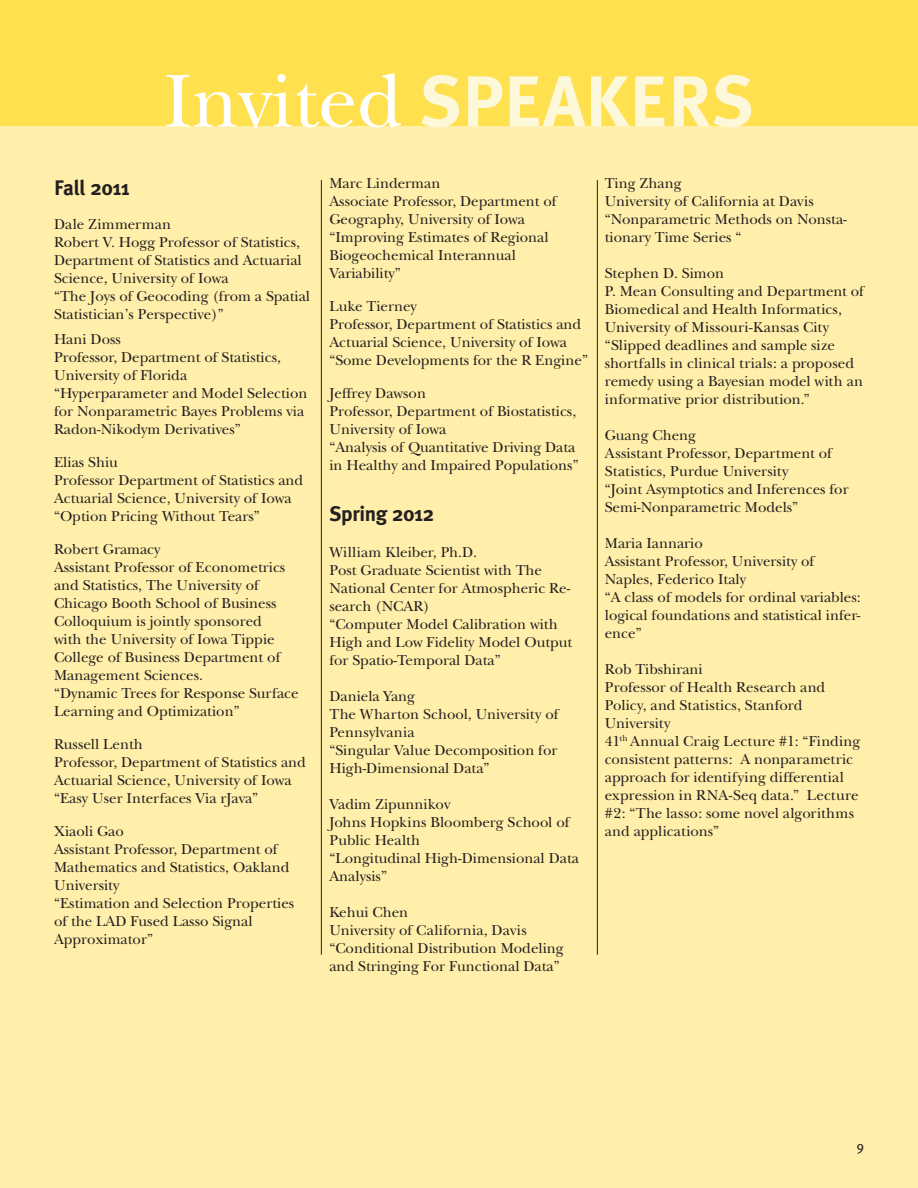
<style>
.page{position:relative;width:918px;height:1188px;background:#ffefaa}
.page>*{position:absolute;margin:0;border:0;box-sizing:border-box;transform-origin:0 0}
.t1{font:700 72px "Meta Plus";color:#fef8db}
.alumni_date{font:700 21px "Meta Plus";letter-spacing:-.015em;color:#231f20}
.Normal__Web{font:15px/18px "New Baskerville";color:#231f20}
.Plain_Text{font:15px/18px "New Baskerville";color:#231f20}
.Heading_1{font:15px/18px "New Baskerville";color:#231f20}
.t2{font:13.5px "Meta Plus";color:#231f20}
.s1{font-family:"New Baskerville";font-weight:400;font-size:78px;color:#fff}
</style>
<div class="page">
<div style="left:0;top:0;width:918px;height:126px;background:#ffe04e"></div>
<hr style="left:321px;top:180px;width:1px;height:775px;background:#231f20">
<hr style="left:597px;top:180px;width:1px;height:775px;background:#231f20">
<p class="t1" style="left:164px;top:60px;width:592px"><span class="s1">Invited</span> SPEAKERS</p>
<p class="alumni_date" style="left:54px;top:175px;width:77px">Fall 2011</p>
<p class="Plain_Text" style="left:54px;top:215px;width:258px">Dale Zimmerman<br>Robert V. Hogg Professor of Statistics,<br>Department of Statistics and Actuarial<br>Science, University of Iowa<br>“The Joys of Geocoding (from a Spatial<br>Statistician’s Perspective)”</p>
<p class="Normal__Web" style="left:54px;top:331px;width:255px">Hani Doss<br>Professor, Department of Statistics,<br>University of Florida<br>“Hyperparameter and Model Selection for Nonparametric Bayes Problems via<br>Radon-Nikodym Derivatives”</p>
<p class="Normal__Web" style="left:54px;top:454px;width:251px">Elias Shiu<br>Professor Department of Statistics and<br>Actuarial Science, University of Iowa “Option Pricing Without Tears”</p>
<p class="Normal__Web" style="left:54px;top:541px;width:246px">Robert Gramacy<br>Assistant Professor of Econometrics and Statistics, The University of<br>Chicago Booth School of Business<br>Colloquium is jointly sponsored<br>with the University of Iowa Tippie<br>College of Business Department of<br>Management Sciences.<br>“Dynamic Trees for Response Surface<br>Learning and Optimization”</p>
<p class="Normal__Web" style="left:54px;top:736px;width:253px">Russell Lenth<br>Professor, Department of Statistics and<br>Actuarial Science, University of Iowa “Easy User Interfaces Via rJava”</p>
<p class="Normal__Web" style="left:54px;top:823px;width:242px">Xiaoli Gao<br>Assistant Professor, Department of<br>Mathematics and Statistics, Oakland<br>University<br>“Estimation and Selection Properties of the LAD Fused Lasso Signal<br>Approximator”</p>
<p class="Normal__Web" style="left:329px;top:174px;width:229px">Marc Linderman<br>Associate Professor, Department of<br>Geography, University of Iowa “Improving Estimates of Regional<br>Biogeochemical Interannual<br>Variability”</p>
<p class="Normal__Web" style="left:329px;top:297px;width:260px">Luke Tierney<br>Professor, Department of Statistics and<br>Actuarial Science, University of Iowa “Some Developments for the R Engine”</p>
<p class="Normal__Web" style="left:329px;top:384px;width:251px">Jeffrey Dawson<br>Professor, Department of Biostatistics,<br>University of Iowa<br>“Analysis of Quantitative Driving Data in Healthy and Impaired Populations”</p>
<p class="alumni_date" style="left:329px;top:501px;width:106px">Spring 2012</p>
<p class="Plain_Text" style="left:329px;top:543px;width:149px">William Kleiber, Ph.D.</p>
<p class="Normal__Web" style="left:329px;top:561px;width:242px">Post Graduate Scientist with The<br>National Center for Atmospheric Re&shy;search (NCAR)</p>
<p class="Normal__Web" style="left:329px;top:615px;width:244px">“Computer Model Calibration with<br>High and Low Fidelity Model Output for Spatio-Temporal Data”</p>
<p class="Heading_1" style="left:329px;top:687px;width:87px">Daniela Yang</p>
<p class="Plain_Text" style="left:329px;top:705px;width:231px">The Wharton School, University of<br>Pennsylvania</p>
<p class="Normal__Web" style="left:329px;top:741px;width:230px">“Singular Value Decomposition for<br>High-Dimensional Data”</p>
<p class="Heading_1" style="left:329px;top:795px;width:122px">Vadim Zipunnikov</p>
<p class="Plain_Text" style="left:329px;top:813px;width:242px">Johns Hopkins Bloomberg School of<br>Public Health</p>
<p class="Normal__Web" style="left:329px;top:849px;width:251px">“Longitudinal High-Dimensional Data<br>Analysis”</p>
<p class="Heading_1" style="left:329px;top:903px;width:80px">Kehui Chen</p>
<p class="Plain_Text" style="left:329px;top:921px;width:199px">University of California, Davis</p>
<p class="Normal__Web" style="left:329px;top:939px;width:236px">“Conditional Distribution Modeling and Stringing For Functional Data”</p>
<p class="Heading_1" style="left:605px;top:174px;width:78px">Ting Zhang</p>
<p class="Plain_Text" style="left:605px;top:192px;width:211px">University of California at Davis</p>
<p class="Normal__Web" style="left:605px;top:210px;width:244px">“Nonparametric Methods on Nonsta&shy;tionary Time Series “</p>
<p class="Heading_1" style="left:605px;top:264px;width:121px">Stephen D. Simon</p>
<p class="Plain_Text" style="left:605px;top:282px;width:261px">P. Mean Consulting and Department of<br>Biomedical and Health Informatics,<br>University of Missouri-Kansas City</p>
<p class="Plain_Text" style="left:605px;top:336px;width:260px">“Slipped deadlines and sample size shortfalls in clinical trials: a proposed remedy using a Bayesian model with an informative prior distribution.”</p>
<p class="Heading_1" style="left:605px;top:426px;width:93px">Guang Cheng</p>
<p class="Plain_Text" style="left:605px;top:444px;width:229px">Assistant Professor, Department of<br>Statistics, Purdue University</p>
<p class="Normal__Web" style="left:605px;top:480px;width:245px">“Joint Asymptotics and Inferences for<br>Semi-Nonparametric Models”</p>
<p class="Heading_1" style="left:605px;top:534px;width:100px">Maria Iannario</p>
<p class="Heading_1" style="left:605px;top:552px;width:211px">Assistant Professor, University of<br>Naples, Federico Italy</p>
<p class="Normal__Web" style="left:605px;top:588px;width:257px;text-align:justify">“A class of models for ordinal variables: logical foundations and statistical infer&shy;ence”</p>
<p class="Heading_1" style="left:605px;top:660px;width:100px">Rob Tibshirani</p>
<p class="Plain_Text" style="left:605px;top:678px;width:222px">Professor of Health Research and<br>Policy, and Statistics, Stanford<br>University</p>
<p class="Plain_Text" style="left:605px;top:732px;width:257px">41<sup>th</sup> Annual Craig Lecture #1: “Finding consistent patterns: A nonparametric approach for identifying differential expression in RNA-Seq data.” Lecture #2: “The lasso: some novel algorithms and applications”</p>
<p class="t2" style="left:857px;top:1138px;width:9px">9</p>
</div>
